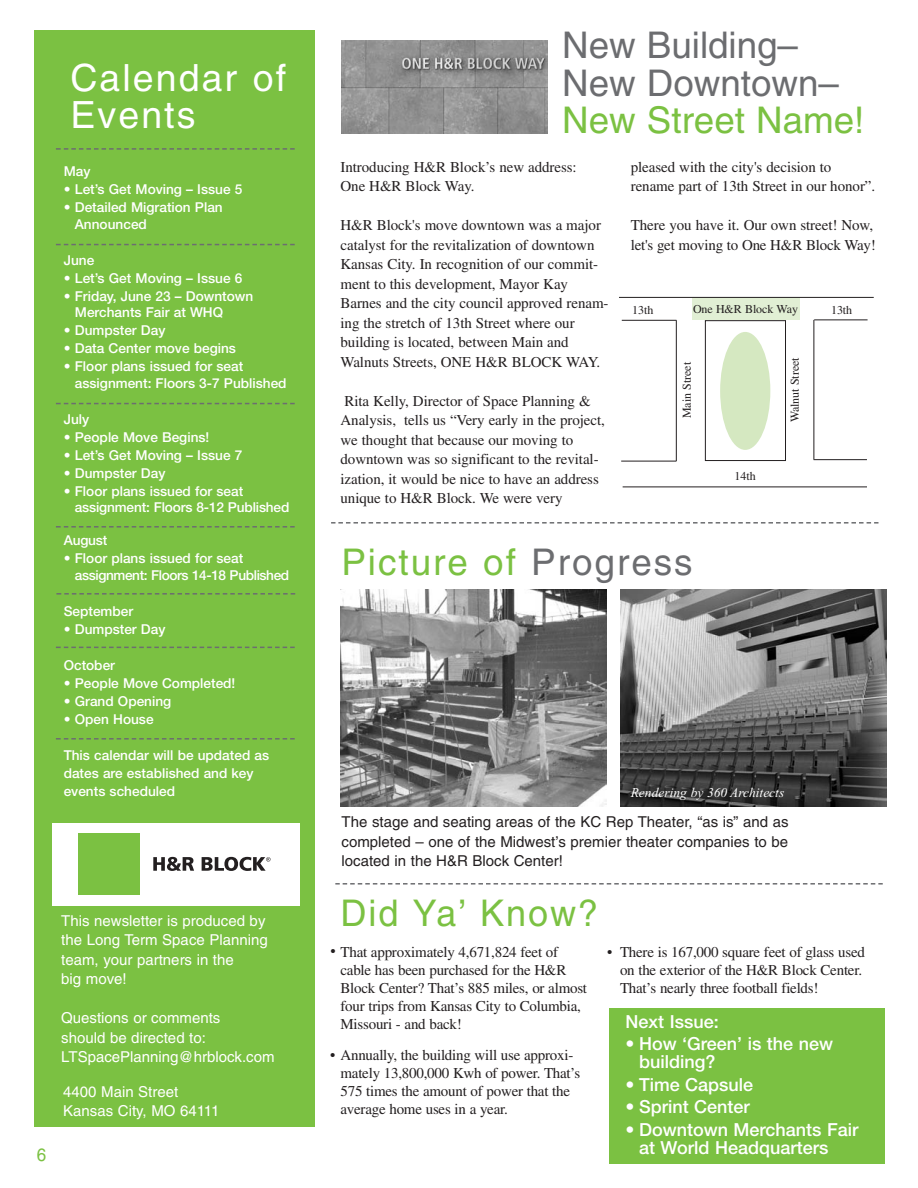
<style>
.page{position:relative;width:918px;height:1188px;background:#fff}
.page>*{position:absolute;margin:0;border:0;box-sizing:border-box;transform-origin:0 0}
.t1{font:37.5px/37.5px "Helvetica";letter-spacing:.055em;color:#fff}
.t2{font:36.75px "Helvetica";letter-spacing:.055em;color:#7bc142}
.t3{font:36.75px/37.5px "Helvetica";color:#6c6d70}
.t4{font:36.75px "Helvetica";color:#7bc142}
.t5{font:500 18px/18px "Helvetica Neue";color:#fff}
.t6{font:18px "Helvetica";color:#7bc142;scale:.95 1}
.t7{font:15px/19.5px "Times";letter-spacing:-.005em;color:#231f20}
.t8{font:15px/19.5px "Helvetica";color:#fff}
.t9{font:15px/19.5px "Helvetica";color:#231f20;text-align:justify}
.t10{font:500 13.65px/16.5px "Helvetica Neue";color:#fff}
.t11{font:500 13.65px/16.5px "Helvetica Neue";letter-spacing:-.03em;color:#fff}
.t12{font:italic 13.5px "Times";color:#fff}
.t13{font:12px "Times";letter-spacing:-.005em;color:#231f20}
.s1{color:#6c6d70}
</style>
<div class="page">
<div style="left:692px;top:297px;width:107px;height:23px;background:#e1efd4"></div>
<div style="left:34px;top:30px;width:280px;height:1097px;background:#7bc142"></div>
<div style="left:609px;top:1009px;width:275px;height:155px;background:#7bc142"></div>
<svg style="left:56px;top:148px;width:239px;height:2px"></svg>
<svg style="left:56px;top:403px;width:239px;height:1px"></svg>
<svg style="left:56px;top:244px;width:239px;height:1px"></svg>
<svg style="left:56px;top:738px;width:239px;height:2px"></svg>
<svg style="left:56px;top:526px;width:239px;height:2px"></svg>
<svg style="left:56px;top:593px;width:239px;height:2px"></svg>
<svg style="left:56px;top:647px;width:239px;height:1px"></svg>
<svg style="left:335px;top:883px;width:548px;height:2px"></svg>
<svg style="left:331px;top:522px;width:547px;height:2px"></svg>
<img style="left:342px;top:40px;width:205px;height:94px">
<div style="left:53px;top:823px;width:247px;height:82px;background:#fff"></div>
<div style="left:78px;top:833px;width:62px;height:62px;background:#7bc142"></div>
<svg style="left:153px;top:857px;width:41px;height:14px"></svg>
<svg style="left:202px;top:857px;width:69px;height:14px"></svg>
<img style="left:340px;top:589px;width:267px;height:217px">
<img style="left:620px;top:589px;width:266px;height:217px">
<div style="left:720px;top:332px;width:50px;height:118px;background:#d5e8c1;border-radius:50%"></div>
<div style="left:705px;top:320px;width:81px;height:141px;border:1px solid #231f20"></div>
<hr style="left:619px;top:297px;width:255px;height:1px;background:#231f20">
<hr style="left:623px;top:487px;width:244px;height:1px;background:#231f20">
<hr style="left:621px;top:461px;width:55px;height:1px;background:#231f20">
<hr style="left:622px;top:320px;width:54px;height:1px;background:#231f20">
<hr style="left:814px;top:320px;width:54px;height:1px;background:#231f20">
<hr style="left:814px;top:459px;width:53px;height:1px;background:#231f20">
<hr style="left:676px;top:320px;width:1px;height:141px;background:#231f20">
<hr style="left:814px;top:320px;width:1px;height:139px;background:#231f20">
<p class="t6" style="left:37px;top:1148px;width:11px">6</p>
<h1 class="t1" style="left:70px;top:62px;width:217px">Calendar of<br>Events</h1>
<p class="t10" style="left:64px;top:164px;width:28px">May</p>
<p class="t10" style="left:64px;top:182px;width:180px">• Let’s Get Moving – Issue 5</p>
<p class="t10" style="left:75px;top:200px;width:149px;text-indent:-11px">• Detailed Migration Plan<br>Announced</p>
<p class="t10" style="left:64px;top:253px;width:32px">June</p>
<p class="t10" style="left:64px;top:271px;width:180px">• Let’s Get Moving – Issue 6</p>
<p class="t10" style="left:75px;top:289px;width:180px;text-indent:-11px">• Friday, June 23 – Downtown<br>Merchants Fair at WHQ</p>
<p class="t10" style="left:64px;top:323px;width:103px">• Dumpster Day</p>
<p class="t10" style="left:64px;top:341px;width:174px">• Data Center move begins</p>
<p class="t10" style="left:75px;top:359px;width:213px;text-indent:-11px">• Floor plans issued for seat assignment: Floors 3-7 Published</p>
<p class="t10" style="left:64px;top:412px;width:27px">July</p>
<p class="t10" style="left:64px;top:430px;width:147px">• People Move Begins!</p>
<p class="t10" style="left:64px;top:448px;width:180px">• Let’s Get Moving – Issue 7</p>
<p class="t10" style="left:64px;top:466px;width:103px">• Dumpster Day</p>
<p class="t10" style="left:75px;top:484px;width:216px;text-indent:-11px">• Floor plans issued for seat assignment: Floors 8-12 Published</p>
<p class="t10" style="left:64px;top:533px;width:45px">August</p>
<p class="t11" style="left:75px;top:551px;width:216px;text-indent:-11px">• Floor plans issued for seat assignment: Floors 14-18 Published</p>
<p class="t10" style="left:64px;top:604px;width:71px">September</p>
<p class="t10" style="left:64px;top:622px;width:103px">• Dumpster Day</p>
<p class="t10" style="left:64px;top:658px;width:53px">October</p>
<p class="t10" style="left:64px;top:676px;width:173px">• People Move Completed!</p>
<p class="t10" style="left:64px;top:694px;width:109px">• Grand Opening</p>
<p class="t10" style="left:64px;top:712px;width:91px">• Open House</p>
<p class="t10" style="left:64px;top:747px;width:207px;line-height:18px">This calendar will be updated as dates are established and key events scheduled</p>
<h2 class="t3" style="left:562px;top:30px;width:278px">New Building–<br>New Downtown–</h2>
<h2 class="t4" style="left:562px;top:106px;width:304px">New Street Name!</h2>
<p class="t7" style="left:340px;top:158px;width:238px">Introducing H&amp;R Block’s new address:<br>One H&amp;R Block Way.</p>
<p class="t7" style="left:340px;top:217px;width:270px">H&amp;R Block's move downtown was a major catalyst for the revitalization of downtown Kansas City. In recognition of our commit&shy;ment to this development, Mayor Kay Barnes and the city council approved renam&shy;ing the stretch of 13th Street where our building is located, between Main and Walnuts Streets, ONE H&amp;R BLOCK WAY.</p>
<p class="t7" style="left:340px;top:392px;width:266px">Rita Kelly, Director of Space Planning &amp; Analysis, tells us “Very early in the project, we thought that because our moving to downtown was so significant to the revital&shy;ization, it would be nice to have an address unique to H&amp;R Block. We were very</p>
<p class="t7" style="left:631px;top:158px;width:246px">pleased with the city's decision to rename part of 13th Street in our honor”.</p>
<p class="t7" style="left:631px;top:217px;width:247px">There you have it. Our own street! Now, let's get moving to One H&amp;R Block Way!</p>
<p class="t13" style="left:632px;top:306px;width:23px">13th</p>
<p class="t13" style="left:693px;top:305px;width:107px">One H&amp;R Block Way</p>
<p class="t13" style="left:831px;top:306px;width:23px">13th</p>
<p class="t13" style="left:682px;top:418px;width:58px;rotate:-90deg">Main Street</p>
<p class="t13" style="left:791px;top:422px;width:66px;rotate:-90deg">Walnut Street</p>
<p class="t13" style="left:735px;top:471px;width:23px">14th</p>
<h2 class="t2" style="left:341px;top:548px;width:353px">Picture of <span class="s1">Progress</span></h2>
<p class="t12" style="left:631px;top:788px;width:155px">Rendering by 360 Architects</p>
<p class="t9" style="left:342px;top:814px;width:448px">The stage and seating areas of the KC Rep Theater, “as is” and as completed – one of the Midwest’s premier theater companies to be located in the H&amp;R Block Center!</p>
<h2 class="t2" style="left:340px;top:900px;width:259px">Did Ya’ Know?</h2>
<p class="t8" style="left:61px;top:912px;width:208px">This newsletter is produced by the Long Term Space Planning team, your partners in the<br>big move!</p>
<p class="t8" style="left:61px;top:1010px;width:215px">Questions or comments<br>should be directed to:<br>LTSpacePlanning@hrblock.com</p>
<p class="t5" style="left:626px;top:1014px;width:95px">Next Issue:</p>
<p class="t7" style="left:340px;top:944px;width:248px;line-height:18px;text-indent:-10px">• That approximately 4,671,824 feet of cable has been purchased for the H&amp;R Block Center? That’s 885 miles, or almost four trips from Kansas City to Columbia, Missouri - and back!</p>
<p class="t7" style="left:340px;top:1048px;width:241px;line-height:18px;text-indent:-10px">• Annually, the building will use approxi&shy;mately 13,800,000 Kwh of power. That’s 575 times the amount of power that the average home uses in a year.</p>
<p class="t7" style="left:620px;top:944px;width:246px;line-height:18px">There is 167,000 square feet of glass used on the exterior of the H&amp;R Block Center.<br>That’s nearly three football fields!</p>
<p class="t7" style="left:607px;top:943px;width:7px">•</p>
<p class="t5" style="left:639px;top:1037px;width:196px;text-indent:-14px">• How ‘Green’ is the new building?</p>
<p class="t5" style="left:626px;top:1077px;width:129px">• Time Capsule</p>
<p class="t5" style="left:626px;top:1100px;width:126px">• Sprint Center</p>
<p class="t5" style="left:639px;top:1122px;width:221px;text-indent:-14px">• Downtown Merchants Fair at World Headquarters</p>
<p class="t8" style="left:63px;top:1083px;width:158px">4400 Main Street<br>Kansas City, MO 64111</p>
</div>
